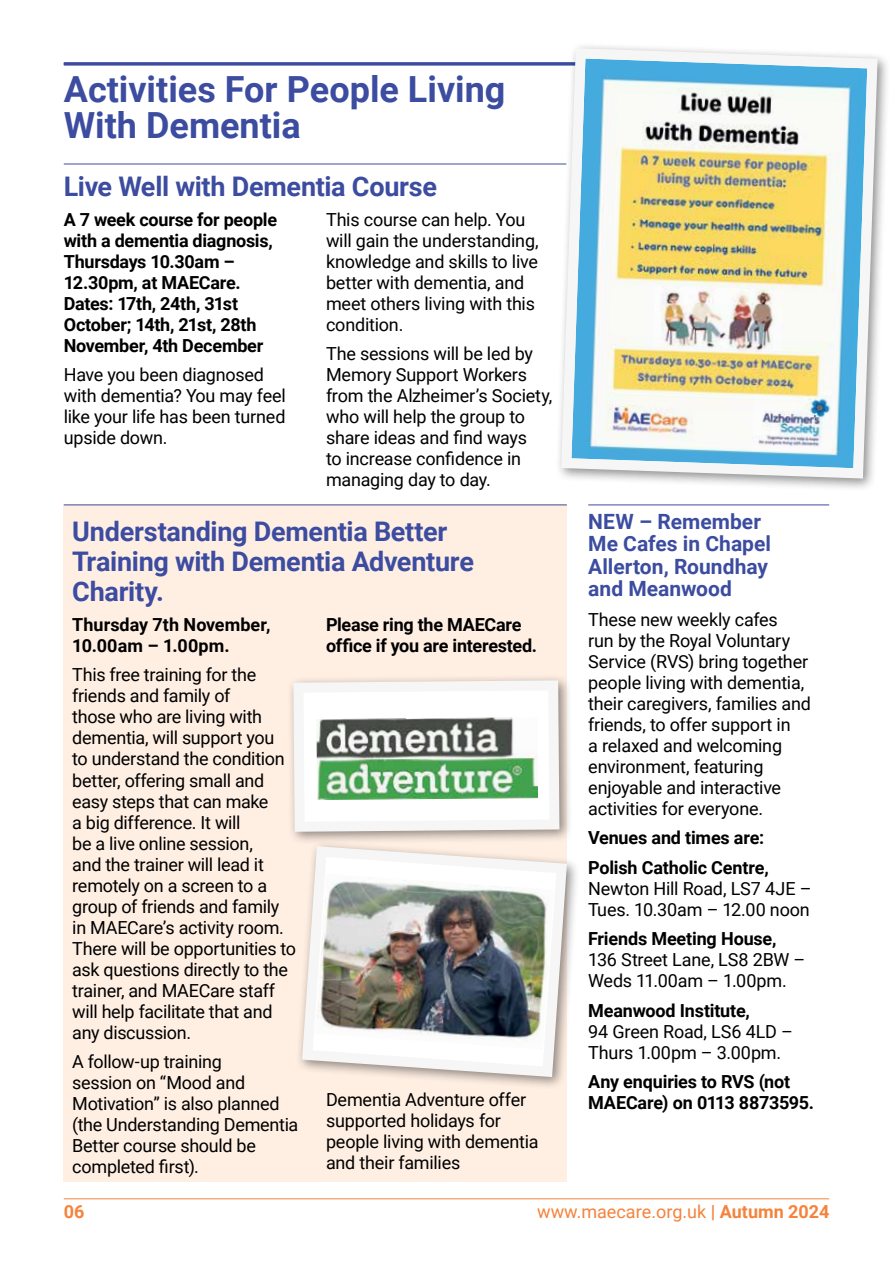
<style>
.page{position:relative;width:893px;height:1263px;background:#fff}
.page>*{position:absolute;margin:0;border:0;box-sizing:border-box;transform-origin:0 0}
.t1{font:700 36px/36px "Roboto";color:#3c4ca0}
.t2{font:700 27px/30px "Roboto";letter-spacing:-.01em;color:#3c4ca0}
.t3{font:700 21px/22.5px "Roboto";color:#3c4ca0}
.t4{font:18px/21px "Roboto";letter-spacing:-.015em;color:#000}
.t5{font:700 18px/21px "Roboto";letter-spacing:-.015em;color:#000}
.t6{font:18px "Roboto";color:#f5833c}
.t7{font:700 18px "Roboto";color:#f5833c}
.s1{font-weight:700}
</style>
<div class="page">
<hr style="left:64px;top:164px;width:502px;height:1px;background:#3c4ca0">
<hr style="left:64px;top:1198px;width:765px;height:1px;background:#f5833c">
<hr style="left:64px;top:62px;width:765px;height:3px;background:#3c4ca0">
<div style="left:555px;top:42px;width:336px;height:450px;background:#000;opacity:.45"></div>
<img style="left:556px;top:43px;width:327px;height:441px">
<div style="left:64px;top:505px;width:503px;height:677px;background:#ffefe3"></div>
<hr style="left:64px;top:504px;width:503px;height:1px;background:#3c4ca0">
<div style="left:287px;top:673px;width:286px;height:172px;background:#000;opacity:.45"></div>
<svg style="left:288px;top:675px;width:276px;height:162px;background:#c8d3c6"></svg>
<div style="left:296px;top:840px;width:284px;height:250px;background:#000;opacity:.45"></div>
<img style="left:297px;top:841px;width:275px;height:241px">
<hr style="left:588px;top:504px;width:241px;height:1px;background:#3c4ca0">
<h1 class="t1" style="left:64px;top:69px;width:443px">Activities For People Living<br>With Dementia</h1>
<h2 class="t2" style="left:64px;top:171px;width:375px">Live Well with Dementia Course</h2>
<p class="t5" style="left:64px;top:208px;width:215px">A 7 week course for people with a dementia diagnosis,<br>Thursdays 10.30am –<br>12.30pm, at MAECare.<br>Dates: 17th, 24th, 31st<br>October; 14th, 21st, 28th<br>November, 4th December</p>
<p class="t4" style="left:64px;top:364px;width:224px">Have you been diagnosed with dementia? You may feel like your life has been turned upside down.</p>
<p class="t4" style="left:326px;top:208px;width:214px">This course can help. You will gain the understanding, knowledge and skills to live better with dementia, and meet others living with this condition.</p>
<p class="t4" style="left:326px;top:343px;width:228px">The sessions will be led by<br>Memory Support Workers from the Alzheimer’s Society, who will help the group to share ideas and find ways<br>to increase confidence in managing day to day.</p>
<p class="t3" style="left:588px;top:509px;width:184px">NEW – Remember<br>Me Cafes in Chapel<br>Allerton, Roundhay and Meanwood</p>
<p class="t4" style="left:588px;top:608px;width:224px">These new weekly cafes<br>run by the Royal Voluntary<br>Service (RVS) bring together people living with dementia, their caregivers, families and friends, to offer support in<br>a relaxed and welcoming environment, featuring enjoyable and interactive activities for everyone.</p>
<p class="t5" style="left:588px;top:822px;width:182px;line-height:29.5px">Venues and times are:<br>Polish Catholic Centre,</p>
<p class="t4" style="left:588px;top:877px;width:225px">Newton Hill Road, LS7 4JE –<br>Tues. 10.30am – 12.00 noon</p>
<p class="t5" style="left:588px;top:928px;width:190px">Friends Meeting House,</p>
<p class="t4" style="left:588px;top:949px;width:219px">136 Street Lane, LS8 2BW –<br>Weds 11.00am – 1.00pm.</p>
<p class="t5" style="left:588px;top:999px;width:163px">Meanwood Institute,</p>
<p class="t4" style="left:588px;top:1020px;width:206px">94 Green Road, LS6 4LD –<br>Thurs 1.00pm – 3.00pm.</p>
<p class="t5" style="left:588px;top:1071px;width:203px">Any enquiries to RVS (not</p>
<h2 class="t2" style="left:72px;top:516px;width:403px">Understanding Dementia Better<br>Training with Dementia Adventure<br>Charity.</h2>
<p class="t5" style="left:72px;top:613px;width:200px">Thursday 7th November,<br>10.00am – 1.00pm.</p>
<p class="t4" style="left:72px;top:664px;width:225px">This free training for the friends and family of<br>those who are living with dementia, will support you<br>to understand the condition better, offering small and easy steps that can make<br>a big difference. It will<br>be a live online session,<br>and the trainer will lead it remotely on a screen to a group of friends and family in MAECare’s activity room.<br>There will be opportunities to ask questions directly to the trainer, and MAECare staff will help facilitate that and any discussion.</p>
<p class="t4" style="left:72px;top:1050px;width:228px">A follow-up training<br>session on “Mood and<br>Motivation” is also planned (the Understanding Dementia<br>Better course should be completed first).</p>
<p class="t5" style="left:326px;top:613px;width:213px">Please ring the MAECare office if you are interested.</p>
<p class="t4" style="left:326px;top:1088px;width:202px">Dementia Adventure offer</p>
<p class="t5" style="left:588px;top:1092px;width:227px">MAECare) on 0113 8873595.</p>
<p class="t4" style="left:326px;top:1109px;width:214px">supported holidays for people living with dementia and their families</p>
<p class="t7" style="left:64px;top:1199px;width:22px">06</p>
<p class="t6" style="left:537px;top:1199px;width:294px">www.maecare.org.uk <span class="s1">| Autumn 2024</span></p>
</div>
